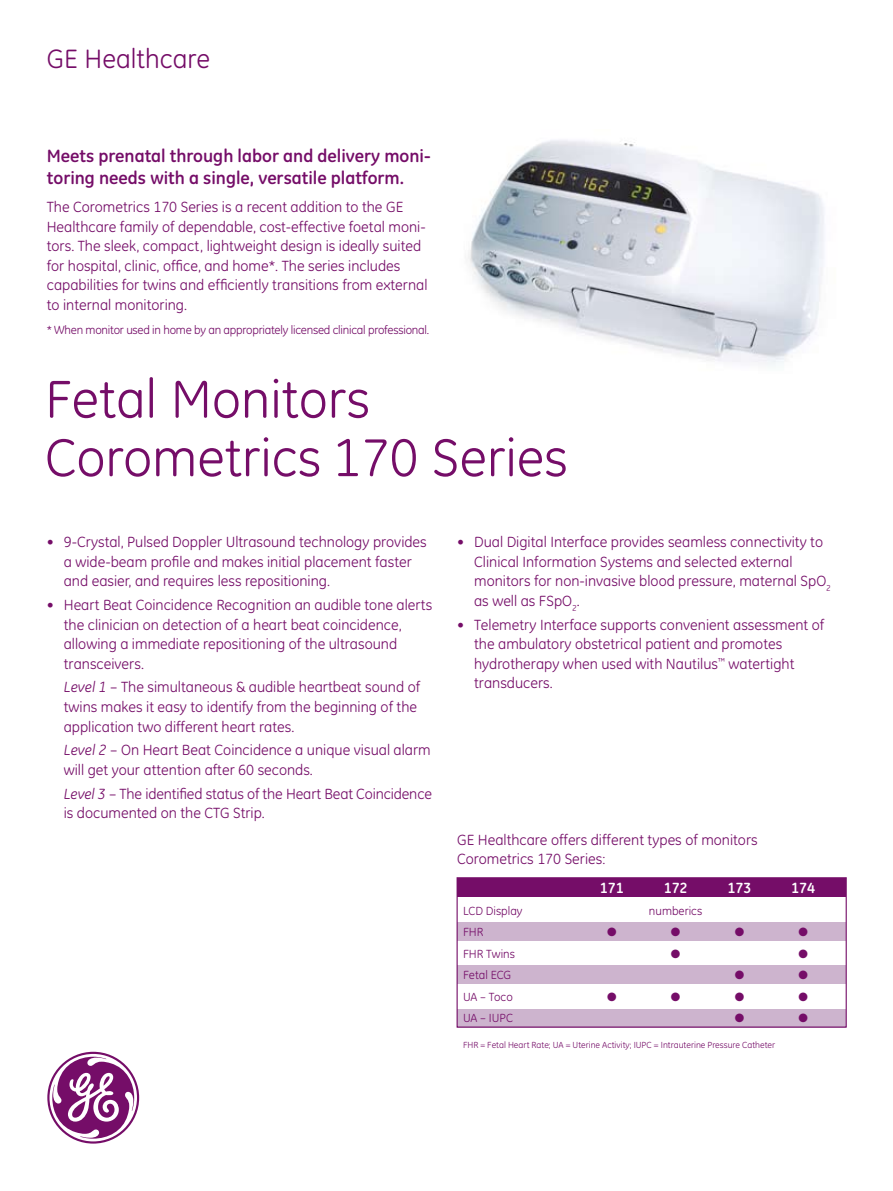
<style>
.page{position:relative;width:893px;height:1191px;background:#fff}
.page>*{position:absolute;margin:0;border:0;box-sizing:border-box;transform-origin:0 0}
.t1{font:54px/58.5px "GE Inspira";color:#750d68}
.t2{font:27px "GE Inspira";color:#750d68}
.t3{font:700 18px/22.5px "GE Inspira";color:#750d68}
.t4{font:15px/19.5px "GE Inspira";color:#750d68}
.t5{font:700 15px "GE Inspira";color:#fff}
.t6{font:12px "GE Inspira";letter-spacing:-.02em;color:#750d68}
.t7{font:12px "GE Inspira";color:#750d68}
.t8{font:12px "Zapf Dingbats ITC";color:#750d68}
.t9{font:9px "GE Inspira";color:#750d68}
.s1{font-style:italic}
</style>
<div class="page">
<img style="left:468px;top:140px;width:356px;height:226px">
<svg style="left:47px;top:1051px;width:92px;height:92px"></svg>
<div style="left:457px;top:878px;width:389px;height:18px;background:#750d68"></div>
<div style="left:457px;top:922px;width:389px;height:19px;background:#cdb4ce"></div>
<div style="left:457px;top:965px;width:389px;height:18px;background:#cdb4ce"></div>
<div style="left:457px;top:1009px;width:389px;height:18px;background:#cdb4ce"></div>
<div style="left:457px;top:877px;width:390px;height:150px;border:1px solid #750d68"></div>
<h2 class="t2" style="left:47px;top:43px;width:165px">GE Healthcare</h2>
<p class="t3" style="left:47px;top:144px;width:385px">Meets prenatal through labor and delivery moni&shy;toring needs with a single, versatile platform.</p>
<p class="t4" style="left:47px;top:197px;width:382px">The Corometrics 170 Series is a recent addition to the GE Healthcare family of dependable, cost-effective foetal moni&shy;tors. The sleek, compact, lightweight design is ideally suited for hospital, clinic, office, and home*. The series includes capabilities for twins and efficiently transitions from external to internal monitoring.</p>
<p class="t6" style="left:47px;top:322px;width:384px">* When monitor used in home by an appropriately licensed clinical professional.</p>
<h1 class="t1" style="left:45px;top:370px;width:524px">Fetal Monitors<br>Corometrics 170 Series</h1>
<p class="t4" style="left:64px;top:532px;width:365px;text-indent:-17px">• 9-Crystal, Pulsed Doppler Ultrasound technology provides a wide-beam profile and makes initial placement faster and easier, and requires less repositioning.</p>
<p class="t4" style="left:64px;top:595px;width:370px;text-indent:-17px">• Heart Beat Coincidence Recognition an audible tone alerts the clinician on detection of a heart beat coincidence, allowing a immediate repositioning of the ultrasound transceivers.</p>
<p class="t4" style="left:64px;top:677px;width:358px"><span class="s1">Level 1</span> – The simultaneous &amp; audible heartbeat sound of twins makes it easy to identify from the beginning of the application two different heart rates.</p>
<p class="t4" style="left:64px;top:740px;width:368px"><span class="s1">Level 2</span> – On Heart Beat Coincidence a unique visual alarm will get your attention after 60 seconds.</p>
<p class="t4" style="left:64px;top:783px;width:370px"><span class="s1">Level 3</span> – The identified status of the Heart Beat Coincidence is documented on the CTG Strip.</p>
<p class="t4" style="left:474px;top:532px;width:358px;text-indent:-17px">• Dual Digital Interface provides seamless connectivity to Clinical Information Systems and selected external monitors for non-invasive blood pressure, maternal SpO<sub>2 </sub>as well as FSpO<sub>2</sub>.</p>
<p class="t4" style="left:474px;top:615px;width:352px;text-indent:-17px">• Telemetry Interface supports convenient assessment of the ambulatory obstetrical patient and promotes hydrotherapy when used with Nautilus<sup>™</sup> watertight transducers.</p>
<p class="t4" style="left:457px;top:830px;width:302px">GE Healthcare offers different types of monitors<br>Corometrics 170 Series:</p>
<p class="t5" style="left:600px;top:878px;width:25px">171</p>
<p class="t5" style="left:664px;top:878px;width:25px">172</p>
<p class="t5" style="left:727px;top:878px;width:25px">173</p>
<p class="t5" style="left:791px;top:878px;width:25px">174</p>
<p class="t7" style="left:463px;top:903px;width:61px">LCD Display</p>
<p class="t7" style="left:649px;top:903px;width:55px">numberics</p>
<p class="t6" style="left:463px;top:925px;width:22px">FHR</p>
<p class="t8" style="left:607px;top:926px;width:11px">●</p>
<p class="t8" style="left:671px;top:926px;width:11px">●</p>
<p class="t8" style="left:735px;top:926px;width:11px">●</p>
<p class="t8" style="left:798px;top:926px;width:11px">●</p>
<p class="t7" style="left:463px;top:946px;width:53px">FHR Twins</p>
<p class="t8" style="left:671px;top:948px;width:11px">●</p>
<p class="t8" style="left:798px;top:948px;width:11px">●</p>
<p class="t7" style="left:463px;top:968px;width:50px">Fetal ECG</p>
<p class="t8" style="left:735px;top:969px;width:11px">●</p>
<p class="t8" style="left:798px;top:969px;width:11px">●</p>
<p class="t6" style="left:463px;top:989px;width:51px">UA – Toco</p>
<p class="t8" style="left:607px;top:991px;width:11px">●</p>
<p class="t8" style="left:671px;top:991px;width:11px">●</p>
<p class="t8" style="left:735px;top:991px;width:11px">●</p>
<p class="t8" style="left:798px;top:991px;width:11px">●</p>
<p class="t6" style="left:463px;top:1011px;width:52px">UA – IUPC</p>
<p class="t8" style="left:735px;top:1012px;width:11px">●</p>
<p class="t8" style="left:798px;top:1012px;width:11px">●</p>
<p class="t9" style="left:463px;top:1039px;width:314px">FHR = Fetal Heart Rate; UA = Uterine Activity; IUPC = Intrauterine Pressure Catheter</p>
</div>
